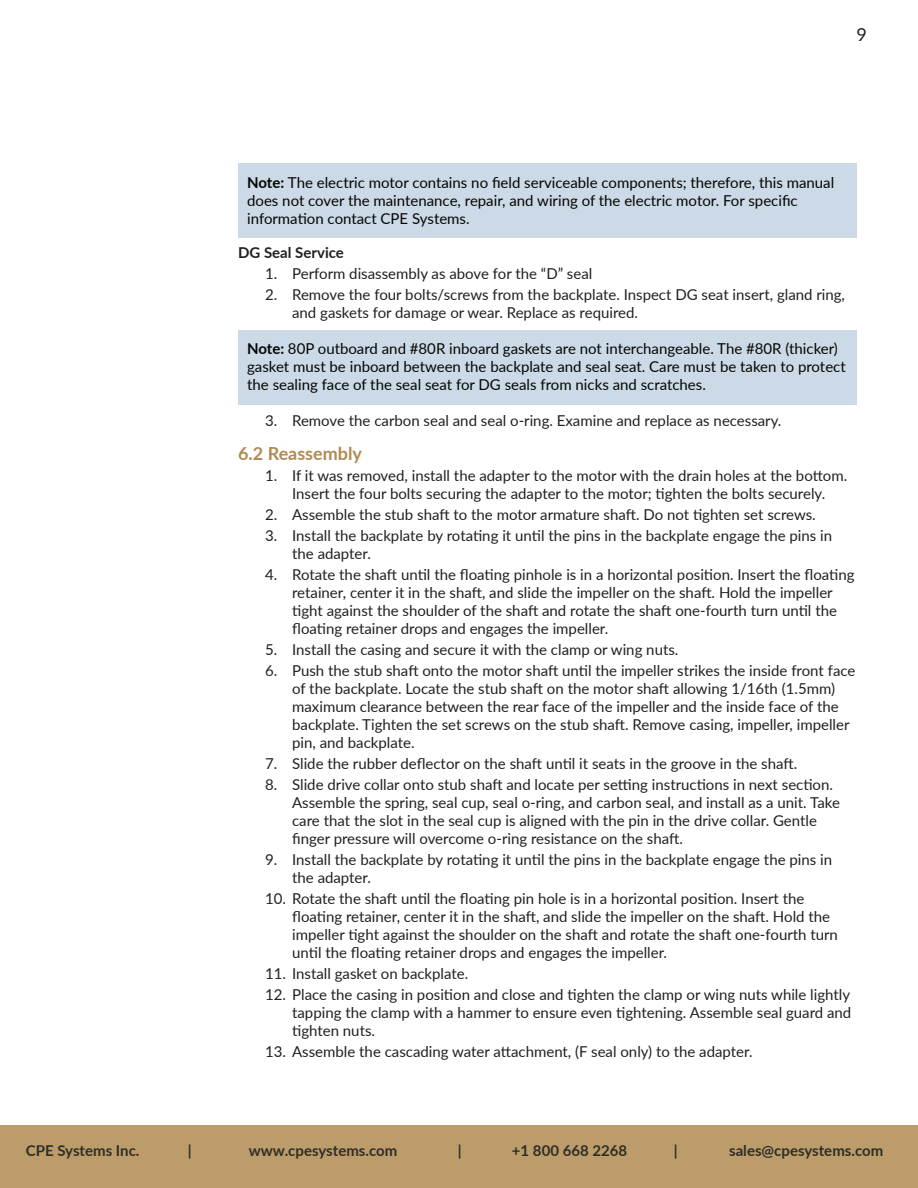
<style>
.page{position:relative;width:918px;height:1188px;background:#fff}
.page>*{position:absolute;margin:0;border:0;box-sizing:border-box;transform-origin:0 0}
.Subtitle{font:700 18px "Lato";color:#b18a52}
.t1{font:18px "Lato";color:#231f20}
.t2{font:15px/18px "Lato";color:#231f20}
.Note{font:15px/18px "Lato";color:#040503}
.t3{font:700 15px "Lato";color:#2e2e26}
.t4{font:700 15px "Lato";color:#231f20}
.s1{font-weight:700}
</style>
<div class="page">
<div style="left:0;top:1126px;width:918px;height:62px;background:#bc9c6b"></div>
<div style="left:238px;top:164px;width:618px;height:74px;background:#cbdae6"></div>
<div style="left:238px;top:330px;width:618px;height:75px;background:#cbdae6"></div>
<p class="t1" style="left:856px;top:22px;width:12px">9</p>
<p class="Note" style="left:247px;top:172px;width:589px"><span class="s1">Note:</span> The electric motor contains no field serviceable components; therefore, this manual does not cover the maintenance, repair, and wiring of the electric motor. For specific information contact CPE Systems.</p>
<p class="t4" style="left:238px;top:242px;width:107px">DG Seal Service</p>
<p class="t2" style="left:265px;top:264px;width:329px">1. Perform disassembly as above for the “D” seal</p>
<p class="t2" style="left:292px;top:285px;width:554px;text-indent:-27px">2. Remove the four bolts/screws from the backplate. Inspect DG seat insert, gland ring, and gaskets for damage or wear. Replace as required.</p>
<p class="Note" style="left:247px;top:339px;width:600px"><span class="s1">Note:</span> 80P outboard and #80R inboard gaskets are not interchangeable. The #80R (thicker) gasket must be inboard between the backplate and seal seat. Care must be taken to protect the sealing face of the seal seat for DG seals from nicks and scratches.</p>
<p class="t2" style="left:265px;top:411px;width:518px">3. Remove the carbon seal and seal o-ring. Examine and replace as necessary.</p>
<p class="Subtitle" style="left:238px;top:440px;width:125px">6.2 Reassembly</p>
<p class="t2" style="left:265px;top:466px;width:584px;text-align:center">1. If it was removed, install the adapter to the motor with the drain holes at the bottom.<br>Insert the four bolts securing the adapter to the motor; tighten the bolts securely.</p>
<p class="t2" style="left:265px;top:505px;width:552px">2. Assemble the stub shaft to the motor armature shaft. Do not tighten set screws.</p>
<p class="t2" style="left:292px;top:526px;width:541px;text-indent:-27px">3. Install the backplate by rotating it until the pins in the backplate engage the pins in the adapter.</p>
<p class="t2" style="left:292px;top:565px;width:564px;text-indent:-27px">4. Rotate the shaft until the floating pinhole is in a horizontal position. Insert the floating retainer, center it in the shaft, and slide the impeller on the shaft. Hold the impeller tight against the shoulder of the shaft and rotate the shaft one-fourth turn until the floating retainer drops and engages the impeller.</p>
<p class="t2" style="left:265px;top:640px;width:415px">5. Install the casing and secure it with the clamp or wing nuts.</p>
<p class="t2" style="left:292px;top:661px;width:565px;text-indent:-27px">6. Push the stub shaft onto the motor shaft until the impeller strikes the inside front face of the backplate. Locate the stub shaft on the motor shaft allowing 1/16th (1.5mm) maximum clearance between the rear face of the impeller and the inside face of the backplate. Tighten the set screws on the stub shaft. Remove casing, impeller, impeller pin, and backplate.</p>
<p class="t2" style="left:265px;top:754px;width:534px">7. Slide the rubber deflector on the shaft until it seats in the groove in the shaft.</p>
<p class="t2" style="left:292px;top:775px;width:549px;text-indent:-27px">8. Slide drive collar onto stub shaft and locate per setting instructions in next section.<br>Assemble the spring, seal cup, seal o-ring, and carbon seal, and install as a unit. Take care that the slot in the seal cup is aligned with the pin in the drive collar. Gentle finger pressure will overcome o-ring resistance on the shaft.</p>
<p class="t2" style="left:292px;top:850px;width:541px;text-indent:-27px">9. Install the backplate by rotating it until the pins in the backplate engage the pins in the adapter.</p>
<p class="t2" style="left:292px;top:889px;width:547px;text-indent:-27px">10. Rotate the shaft until the floating pin hole is in a horizontal position. Insert the floating retainer, center it in the shaft, and slide the impeller on the shaft. Hold the impeller tight against the shoulder on the shaft and rotate the shaft one-fourth turn until the floating retainer drops and engages the impeller.</p>
<p class="t2" style="left:265px;top:964px;width:205px">11. Install gasket on backplate.</p>
<p class="t2" style="left:292px;top:985px;width:561px;text-align:justify;text-indent:-27px">12. Place the casing in position and close and tighten the clamp or wing nuts while lightly tapping the clamp with a hammer to ensure even tightening. Assemble seal guard and tighten nuts.</p>
<p class="t2" style="left:265px;top:1042px;width:489px">13. Assemble the cascading water attachment, (F seal only) to the adapter.</p>
<p class="t3" style="left:26px;top:1139px;width:115px">CPE Systems Inc.</p>
<p class="t3" style="left:188px;top:1139px;width:5px">|</p>
<p class="t3" style="left:249px;top:1139px;width:150px">www.cpesystems.com</p>
<p class="t3" style="left:458px;top:1139px;width:5px">|</p>
<p class="t3" style="left:512px;top:1139px;width:117px">+1 800 668 2268</p>
<p class="t3" style="left:674px;top:1139px;width:5px">|</p>
<p class="t3" style="left:729px;top:1139px;width:156px">sales@cpesystems.com</p>
</div>
